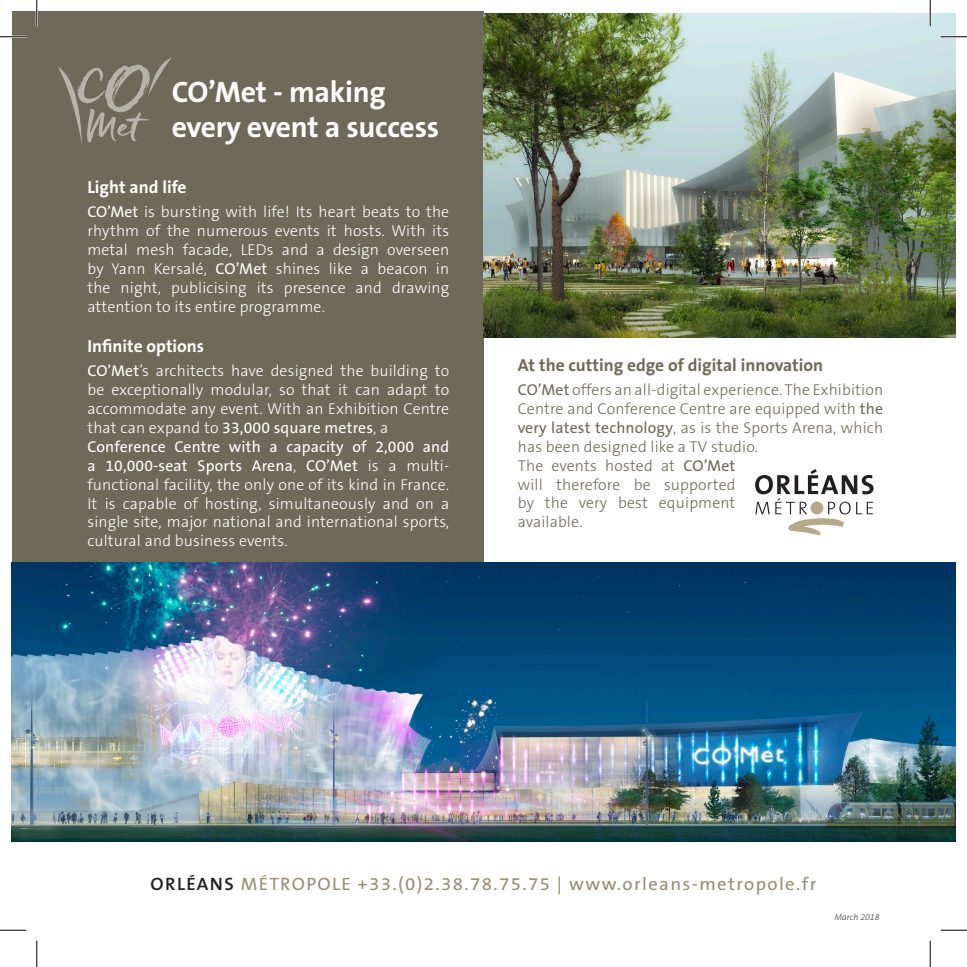
<style>
.page{position:relative;width:967px;height:967px;background:#fff}
.page>*{position:absolute;margin:0;border:0;box-sizing:border-box;transform-origin:0 0}
.t1{font:700 29.75px/35.7px "The Sans B7";letter-spacing:-.01em;color:#fff}
.t2{font:17.85px "The Sans B5 Plain";letter-spacing:.075em;color:#988d75;scale:1.04 1}
.t3{font:700 17.5px "The Sans B7";color:#6f6959}
.t4{font:700 17.5px "The Sans B7";color:#fff}
.t5{font:300 15.75px/18.9px "The Sans B3";letter-spacing:.01em;color:#fff;text-align:justify}
.t6{font:300 15.75px/18.9px "The Sans B3";letter-spacing:.01em;color:#6f6959}
.t7{font:15.75px/18.9px "The Sans B5 Plain";letter-spacing:.01em;color:#fff}
.t8{font:italic 200 8.75px "The Sans B W2";color:#231f20}
.s1{font-family:"The Sans B5 Plain";font-weight:400}
.s2{font-family:"The Sans B3";font-weight:300}
.s3{font-family:"The Sans B6";font-weight:600;color:#231f20}
</style>
<div class="page">
<div style="left:12px;top:12px;width:471px;height:942px;background:#6f6959"></div>
<svg style="left:58px;top:57px;width:114px;height:86px"></svg>
<svg style="left:755px;top:469px;width:118px;height:67px"></svg>
<div style="left:12px;top:841px;width:942px;height:113px;background:#fff"></div>
<img style="left:483px;top:14px;width:471px;height:323px">
<img style="left:12px;top:563px;width:942px;height:278px">
<hr style="left:0;top:36px;width:26px;height:2px;background:#fff">
<hr style="left:940px;top:36px;width:26px;height:2px;background:#fff">
<hr style="left:36px;top:0;width:2px;height:26px;background:#fff">
<hr style="left:929px;top:0;width:2px;height:26px;background:#fff">
<svg style="left:0;top:36px;width:26px;height:1px"></svg>
<svg style="left:940px;top:36px;width:26px;height:1px"></svg>
<svg style="left:0;top:929px;width:26px;height:1px"></svg>
<svg style="left:940px;top:929px;width:26px;height:1px"></svg>
<svg style="left:36px;top:0;width:1px;height:26px"></svg>
<svg style="left:36px;top:940px;width:1px;height:26px"></svg>
<svg style="left:929px;top:0;width:1px;height:26px"></svg>
<svg style="left:929px;top:940px;width:1px;height:26px"></svg>
<h1 class="t1" style="left:172px;top:75px;width:269px">CO’Met - making every event a success</h1>
<p class="t4" style="left:87px;top:177px;width:101px">Light and life</p>
<p class="t5" style="left:87px;top:203px;width:363px"><span class="s1">CO’Met</span> is bursting with life! Its heart beats to the rhythm of the numerous events it hosts. With its metal mesh facade, LEDs and a design overseen by Yann Kersalé, <span class="s1">CO’Met</span> shines like a beacon in the night, publicising its presence and drawing attention to its entire programme.</p>
<p class="t4" style="left:87px;top:336px;width:118px">Infinite options</p>
<p class="t5" style="left:87px;top:362px;width:363px"><span class="s1">CO’Met</span>’s architects have designed the building to be exceptionally modular, so that it can adapt to accommodate any event. With an Exhibition Centre</p>
<p class="t7" style="left:87px;top:418px;width:363px"><span class="s2">that can expand to</span> 33,000 square metres<span class="s2">, a<br></span>Conference Centre with a capacity of 2,000 and a 10,000-seat Sports Arena<span class="s2">,</span> CO’Met <span class="s2">is a multi-</span></p>
<p class="t5" style="left:87px;top:475px;width:363px">functional facility, the only one of its kind in France.<br>It is capable of hosting, simultaneously and on a single site, major national and international sports, cultural and business events.</p>
<p class="t3" style="left:517px;top:355px;width:307px">At the cutting edge of digital innovation</p>
<p class="t6" style="left:517px;top:380px;width:367px"><span class="s1">CO’Met</span> offers an all-digital experience. The Exhibition Centre and Conference Centre are equipped with <span class="s1">the very latest technology</span>, as is the Sports Arena, which has been designed like a TV studio.<br>The events hosted at <span class="s1">CO’Met<br></span>will therefore be supported<br>by the very best equipment<br>available.</p>
<p class="t2" style="left:150px;top:874px;width:641px"><span class="s3">ORLÉANS</span> MÉTROPOLE +33.(0)2.38.78.75.75 | www.orleans-metropole.fr</p>
<p class="t8" style="left:834px;top:911px;width:47px">March 2018</p>
</div>
